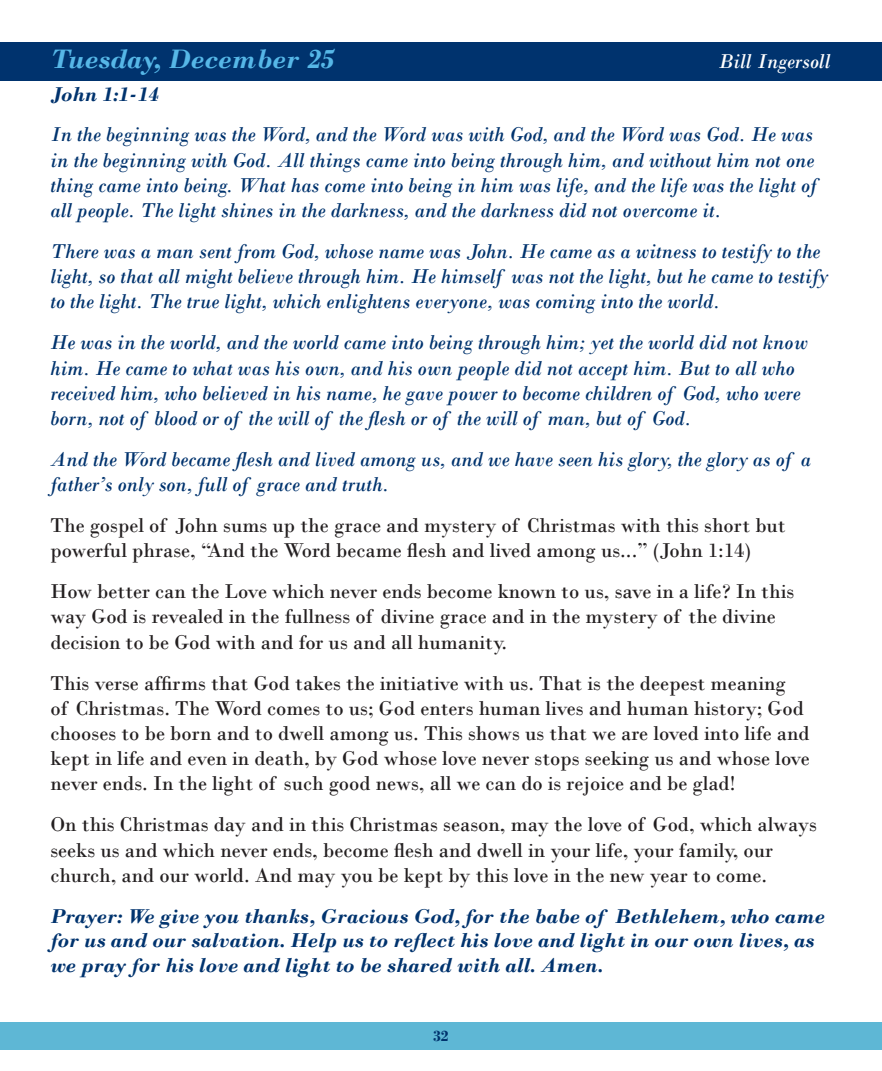
<style>
.page{position:relative;width:882px;height:1071px;background:#fff}
.page>*{position:absolute;margin:0;border:0;box-sizing:border-box;transform-origin:0 0}
.Body{font:italic 700 28px "Bodoni";color:#56b7e7}
.scripture{font:italic 21px/25.2px "Bodoni";color:#00336e}
.Body-2{font:21px/25.2px "Bodoni";color:#231f20}
.Prayer{font:italic 700 21px/24.5px "Bodoni";color:#00336e}
.Body-3{font:italic 21px "Bodoni";color:#fff}
.Body-4{font:italic 700 21px "Bodoni";color:#00336e}
.t1{font:700 15.75px "Bodoni";color:#00336e}
</style>
<div class="page">
<div style="left:0;top:1022px;width:882px;height:27px;background:#5eb7d5"></div>
<div style="left:0;top:42px;width:882px;height:39px;background:#00336e"></div>
<p class="Body" style="left:50px;top:42px;width:285px">Tuesday, December 25</p>
<p class="Body-3" style="left:719px;top:49px;width:113px">Bill Ingersoll</p>
<p class="Body-4" style="left:50px;top:81px;width:109px">John 1:1-14</p>
<p class="scripture" style="left:50px;top:122px;width:768px">In the beginning was the Word, and the Word was with God, and the Word was God. He was in the beginning with God. All things came into being through him, and without him not one thing came into being. What has come into being in him was life, and the life was the light of all people. The light shines in the darkness, and the darkness did not overcome it.</p>
<p class="scripture" style="left:50px;top:239px;width:779px">There was a man sent from God, whose name was John. He came as a witness to testify to the light, so that all might believe through him. He himself was not the light, but he came to testify to the light. The true light, which enlightens everyone, was coming into the world.</p>
<p class="scripture" style="left:50px;top:330px;width:759px">He was in the world, and the world came into being through him; yet the world did not know him. He came to what was his own, and his own people did not accept him. But to all who received him, who believed in his name, he gave power to become children of God, who were born, not of blood or of the will of the flesh or of the will of man, but of God.</p>
<p class="scripture" style="left:50px;top:446px;width:762px">And the Word became flesh and lived among us, and we have seen his glory, the glory as of a father’s only son, full of grace and truth.</p>
<p class="Body-2" style="left:50px;top:513px;width:737px">The gospel of John sums up the grace and mystery of Christmas with this short but powerful phrase, “And the Word became flesh and lived among us...” (John 1:14)</p>
<p class="Body-2" style="left:50px;top:579px;width:745px">How better can the Love which never ends become known to us, save in a life? In this way God is revealed in the fullness of divine grace and in the mystery of the divine decision to be God with and for us and all humanity.</p>
<p class="Body-2" style="left:50px;top:670px;width:761px">This verse affirms that God takes the initiative with us. That is the deepest meaning<br>of Christmas. The Word comes to us; God enters human lives and human history; God chooses to be born and to dwell among us. This shows us that we are loved into life and kept in life and even in death, by God whose love never stops seeking us and whose love never ends. In the light of such good news, all we can do is rejoice and be glad!</p>
<p class="Body-2" style="left:50px;top:812px;width:768px">On this Christmas day and in this Christmas season, may the love of God, which always seeks us and which never ends, become flesh and dwell in your life, your family, our church, and our world. And may you be kept by this love in the new year to come.</p>
<p class="Prayer" style="left:50px;top:904px;width:776px">Prayer: We give you thanks, Gracious God, for the babe of Bethlehem, who came for us and our salvation. Help us to reflect his love and light in our own lives, as we pray for his love and light to be shared with all. Amen.</p>
<p class="t1" style="left:433px;top:1026px;width:17px">32</p>
</div>
